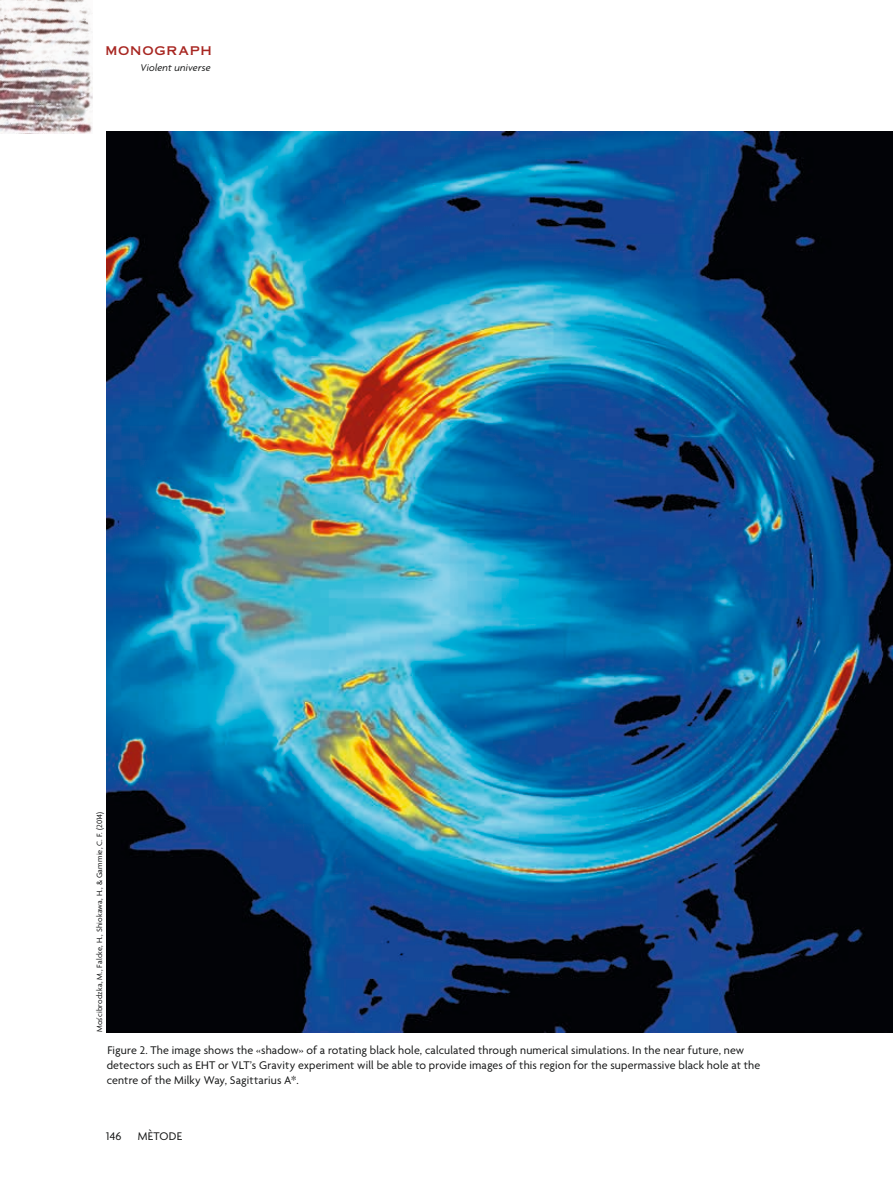
<style>
.page{position:relative;width:893px;height:1191px;background:#fff}
.page>*{position:absolute;margin:0;border:0;box-sizing:border-box;transform-origin:0 0}
.t1{font:12px/15px "Agenda";letter-spacing:.015em;color:#151616}
.t2{font:12px "Copperplate Thirty One AB";letter-spacing:.06em;color:#a82722}
.t3{font:italic 10.5px "Agenda";letter-spacing:.01em;color:#151616}
.t4{font:8.25px "Agenda";letter-spacing:.02em;color:#151616}
.s1{font-family:"Times"}
</style>
<div class="page">
<img style="left:0;top:0;width:92px;height:134px">
<img style="left:106px;top:132px;width:787px;height:900px">
<p class="t2" style="left:105px;top:44px;width:108px">MONOGRAPH</p>
<p class="t3" style="left:140px;top:61px;width:72px">Violent universe</p>
<p class="t4" style="left:94px;top:1032px;width:222px;rotate:-90deg">Mos´cibrodzka, M., Falcke, H., Shiokawa, H., &amp; Gammie, C. F. (2014)</p>
<p class="t1" style="left:107px;top:1042px;width:655px">Figure 2. The image shows the «shadow» of a rotating black hole, calculated through numerical simulations. In the near future, new detectors such as EHT or VLT’s Gravity experiment will be able to provide images of this region for the supermassive black hole at the centre of the Milky Way, Sagittarius A<span class="s1">*</span>.</p>
<p class="t1" style="left:106px;top:1128px;width:17px">146</p>
<p class="t1" style="left:138px;top:1128px;width:46px">MÈTODE</p>
</div>
